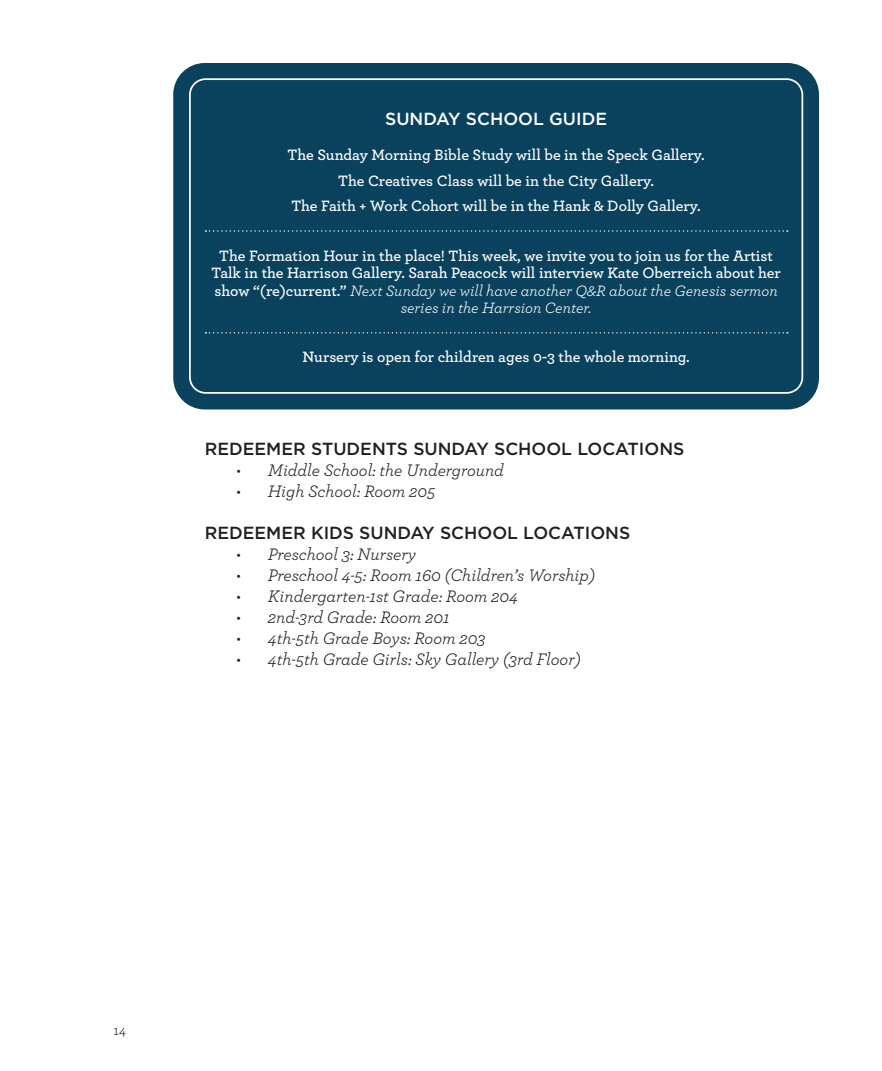
<style>
.page{position:relative;width:882px;height:1071px;background:#fff}
.page>*{position:absolute;margin:0;border:0;box-sizing:border-box;transform-origin:0 0}
.t1{font:italic 17.5px "Archer";color:#231f20}
.Mini_Head_2{font:500 17.5px "Gotham";color:#231f20}
.Mini_Head_2-2{font:500 17.5px "Gotham";color:#fff}
.CommLife_Bubble{font:600 15.75px/17.5px "Archer";color:#fff;text-align:center}
.t2{font:14px "Archer";color:#231f20}
.s1{font-weight:400;font-style:italic}
</style>
<div class="page">
<div style="left:173px;top:63px;width:646px;height:347px;background:#0a425e;border-radius:32px"></div>
<svg style="left:205px;top:230px;width:583px;height:2px"></svg>
<svg style="left:205px;top:332px;width:583px;height:2px"></svg>
<div style="left:189px;top:78px;width:614px;height:316px;border:2px solid #fff;border-radius:16px"></div>
<p class="Mini_Head_2-2" style="left:385px;top:107px;width:223px">SUNDAY SCHOOL GUIDE</p>
<p class="CommLife_Bubble" style="left:288px;top:146px;width:418px">The Sunday Morning Bible Study will be in the Speck Gallery.</p>
<p class="CommLife_Bubble" style="left:338px;top:171px;width:317px">The Creatives Class will be in the City Gallery.</p>
<p class="CommLife_Bubble" style="left:291px;top:196px;width:411px">The Faith + Work Cohort will be in the Hank &amp; Dolly Gallery.</p>
<p class="CommLife_Bubble" style="left:211px;top:246px;width:571px">The Formation Hour in the place! This week, we invite you to join us for the Artist Talk in the Harrison Gallery. Sarah Peacock will interview Kate Oberreich about her show “(re)current.” <span class="s1">Next Sunday we will have another Q&amp;R about the Genesis sermon series in the Harrsion Center.</span></p>
<p class="CommLife_Bubble" style="left:303px;top:347px;width:388px">Nursery is open for children ages 0-3 the whole morning.</p>
<p class="Mini_Head_2" style="left:205px;top:437px;width:481px">REDEEMER STUDENTS SUNDAY SCHOOL LOCATIONS</p>
<p class="t1" style="left:236px;top:458px;width:269px">• Middle School: the Underground</p>
<p class="t1" style="left:236px;top:479px;width:201px">• High School: Room 205</p>
<p class="Mini_Head_2" style="left:205px;top:521px;width:427px">REDEEMER KIDS SUNDAY SCHOOL LOCATIONS</p>
<p class="t1" style="left:236px;top:542px;width:181px">• Preschool 3: Nursery</p>
<p class="t1" style="left:236px;top:563px;width:360px">• Preschool 4-5: Room 160 (Children’s Worship)</p>
<p class="t1" style="left:236px;top:584px;width:284px">• Kindergarten-1st Grade: Room 204</p>
<p class="t1" style="left:236px;top:605px;width:215px">• 2nd-3rd Grade: Room 201</p>
<p class="t1" style="left:236px;top:626px;width:251px">• 4th-5th Grade Boys: Room 203</p>
<p class="t1" style="left:236px;top:647px;width:346px">• 4th-5th Grade Girls: Sky Gallery (3rd Floor)</p>
<p class="t2" style="left:114px;top:1021px;width:14px">14</p>
</div>
